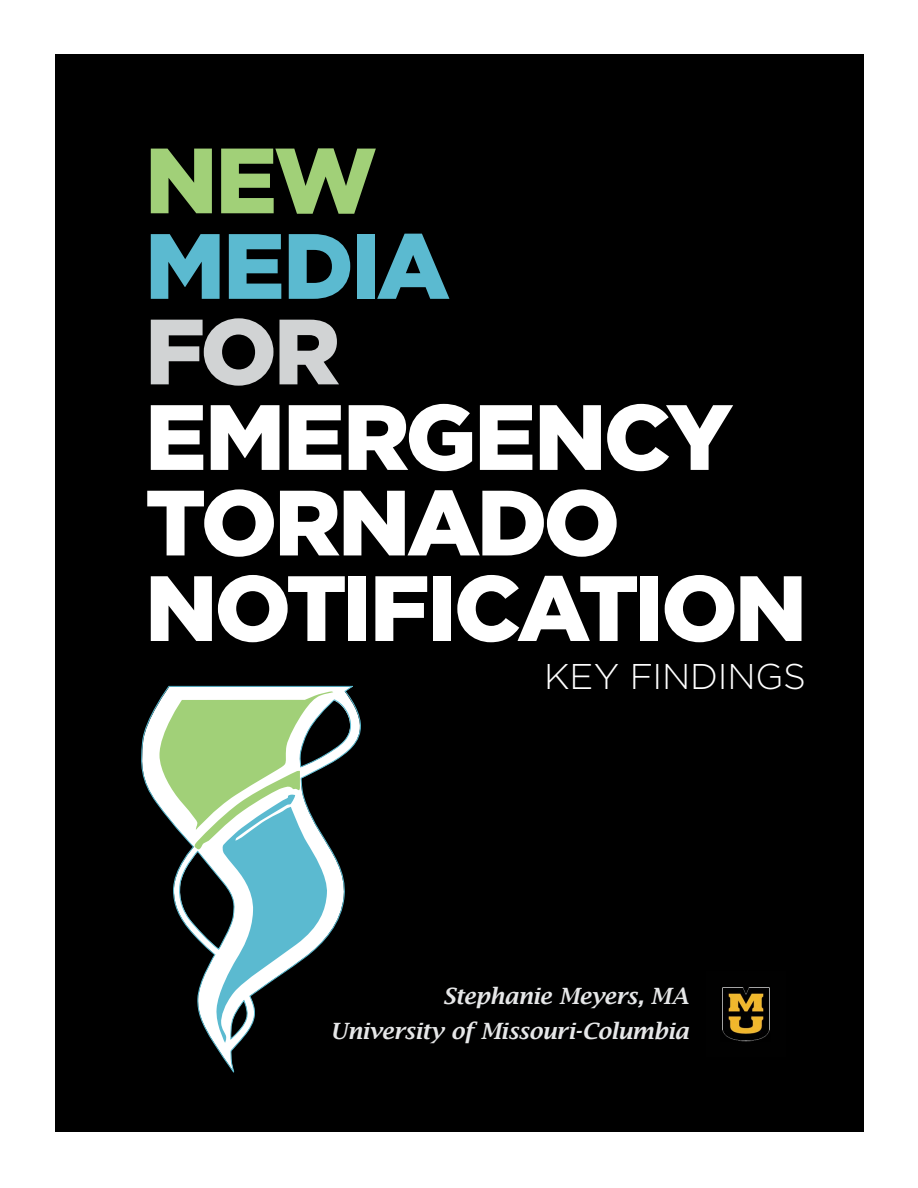
<style>
.page{position:relative;width:918px;height:1188px;background:#fff}
.page>*{position:absolute;margin:0;border:0;box-sizing:border-box;transform-origin:0 0}
.t1{font:900 92.55px/85.5px "Gotham";letter-spacing:-.035em;color:#fff}
.t2{font:900 92.55px "Gotham";letter-spacing:-.03em;color:#5bbad0}
.t3{font:900 92.55px "Gotham";color:#a1d078}
.t4{font:900 92.55px "Gotham";color:#d1d3d4}
.t5{font:300 35.7px "Gotham";letter-spacing:-.005em;color:#fff}
.t6{font:italic 600 22.5px/34.5px "Lucida Bright";letter-spacing:-.01em;color:#e6e7e8;text-align:right}
</style>
<div class="page">
<div style="left:55px;top:55px;width:809px;height:1077px;background:#000"></div>
<svg style="left:141px;top:686px;width:220px;height:387px"></svg>
<svg style="left:160px;top:691px;width:173px;height:352px"></svg>
<img style="left:722px;top:987px;width:48px;height:55px">
<h1 class="t3" style="left:145px;top:117px;width:234px">NEW</h1>
<h1 class="t2" style="left:145px;top:202px;width:306px">MEDIA</h1>
<h1 class="t4" style="left:145px;top:288px;width:197px">FOR</h1>
<h1 class="t1" style="left:145px;top:393px;width:664px">EMERGENCY<br>TORNADO<br>NOTIFICATION</h1>
<h2 class="t5" style="left:544px;top:654px;width:264px">KEY FINDINGS</h2>
<p class="t6" style="left:330px;top:979px;width:360px">Stephanie Meyers, MA<br>University of Missouri-Columbia</p>
</div>
